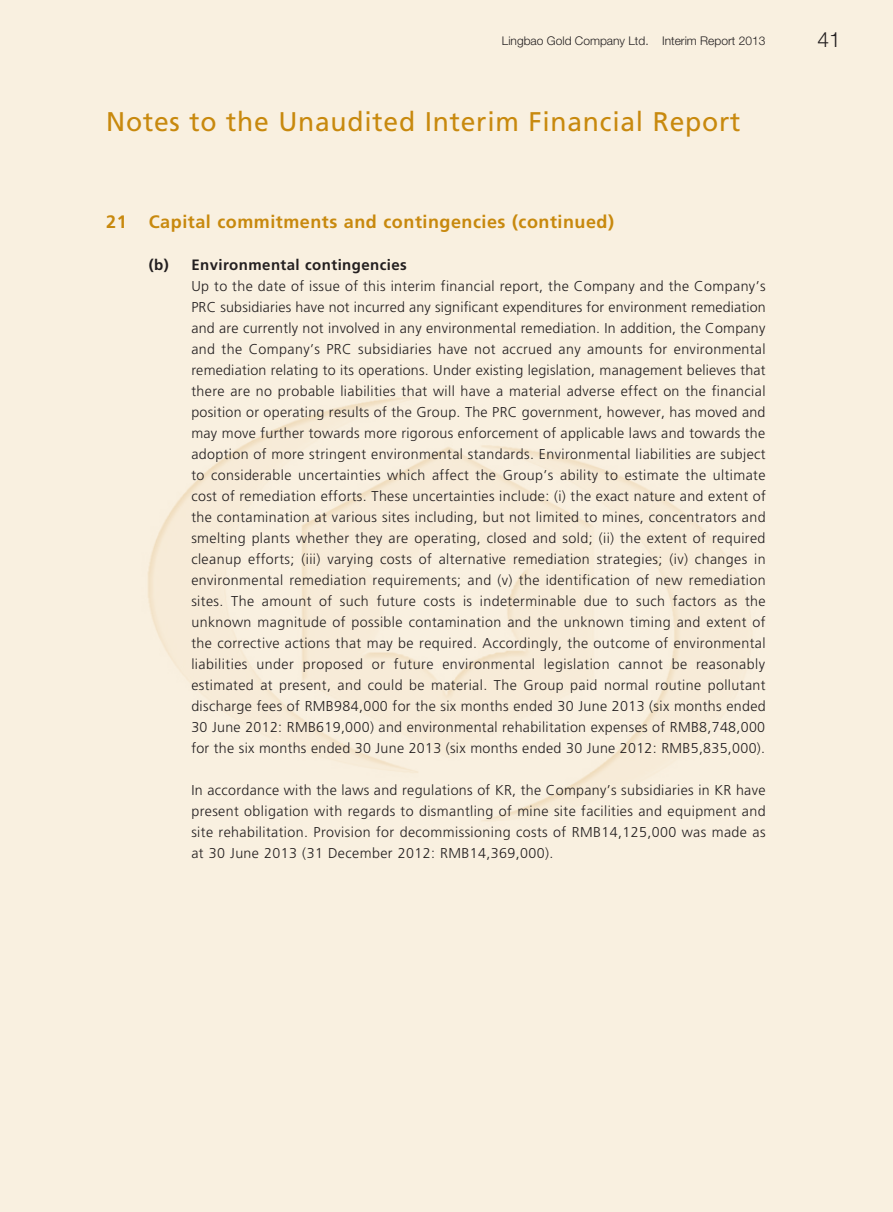
<style>
.page{position:relative;width:893px;height:1212px;background:#f9f0e0}
.page>*{position:absolute;margin:0;border:0;box-sizing:border-box;transform-origin:0 0}
.t1{font:27px "Frutiger LT Std";letter-spacing:.03em;color:#c8890e}
.t2{font:300 21px "Helvetica Neue LT Std";color:#231f20}
.t3{font:700 18px "Frutiger LT Std";letter-spacing:.03em;color:#c8890e}
.t4{font:700 15px "Frutiger LT Std";letter-spacing:.03em;color:#231f20}
.t5{font:300 14.25px/21px "Frutiger LT Std";letter-spacing:.025em;color:#231f20;text-align:justify}
.t6{font:300 12px "Helvetica Neue LT Std";color:#231f20}
</style>
<div class="page">
<img style="left:148px;top:397px;width:603px;height:424px">
<p class="t6" style="left:502px;top:33px;width:265px">Lingbao Gold Company Ltd. Interim Report 2013</p>
<h2 class="t2" style="left:817px;top:27px;width:25px">41</h2>
<h1 class="t1" style="left:106px;top:105px;width:636px">Notes to the Unaudited Interim Financial Report</h1>
<p class="t3" style="left:106px;top:211px;width:509px">21 Capital commitments and contingencies (continued)</p>
<p class="t4" style="left:149px;top:256px;width:260px">(b) Environmental contingencies</p>
<p class="t5" style="left:191px;top:275px;width:576px">Up to the date of issue of this interim financial report, the Company and the Company’s PRC subsidiaries have not incurred any significant expenditures for environment remediation and are currently not involved in any environmental remediation. In addition, the Company and the Company’s PRC subsidiaries have not accrued any amounts for environmental remediation relating to its operations. Under existing legislation, management believes that there are no probable liabilities that will have a material adverse effect on the financial position or operating results of the Group. The PRC government, however, has moved and may move further towards more rigorous enforcement of applicable laws and towards the adoption of more stringent environmental standards. Environmental liabilities are subject to considerable uncertainties which affect the Group’s ability to estimate the ultimate cost of remediation efforts. These uncertainties include: (i) the exact nature and extent of the contamination at various sites including, but not limited to mines, concentrators and smelting plants whether they are operating, closed and sold; (ii) the extent of required cleanup efforts; (iii) varying costs of alternative remediation strategies; (iv) changes in environmental remediation requirements; and (v) the identification of new remediation sites. The amount of such future costs is indeterminable due to such factors as the unknown magnitude of possible contamination and the unknown timing and extent of the corrective actions that may be required. Accordingly, the outcome of environmental liabilities under proposed or future environmental legislation cannot be reasonably estimated at present, and could be material. The Group paid normal routine pollutant discharge fees of RMB984,000 for the six months ended 30 June 2013 (six months ended 30 June 2012: RMB619,000) and environmental rehabilitation expenses of RMB8,748,000 for the six months ended 30 June 2013 (six months ended 30 June 2012: RMB5,835,000).</p>
<p class="t5" style="left:191px;top:779px;width:576px">In accordance with the laws and regulations of KR, the Company’s subsidiaries in KR have present obligation with regards to dismantling of mine site facilities and equipment and site rehabilitation. Provision for decommissioning costs of RMB14,125,000 was made as at 30 June 2013 (31 December 2012: RMB14,369,000).</p>
</div>
